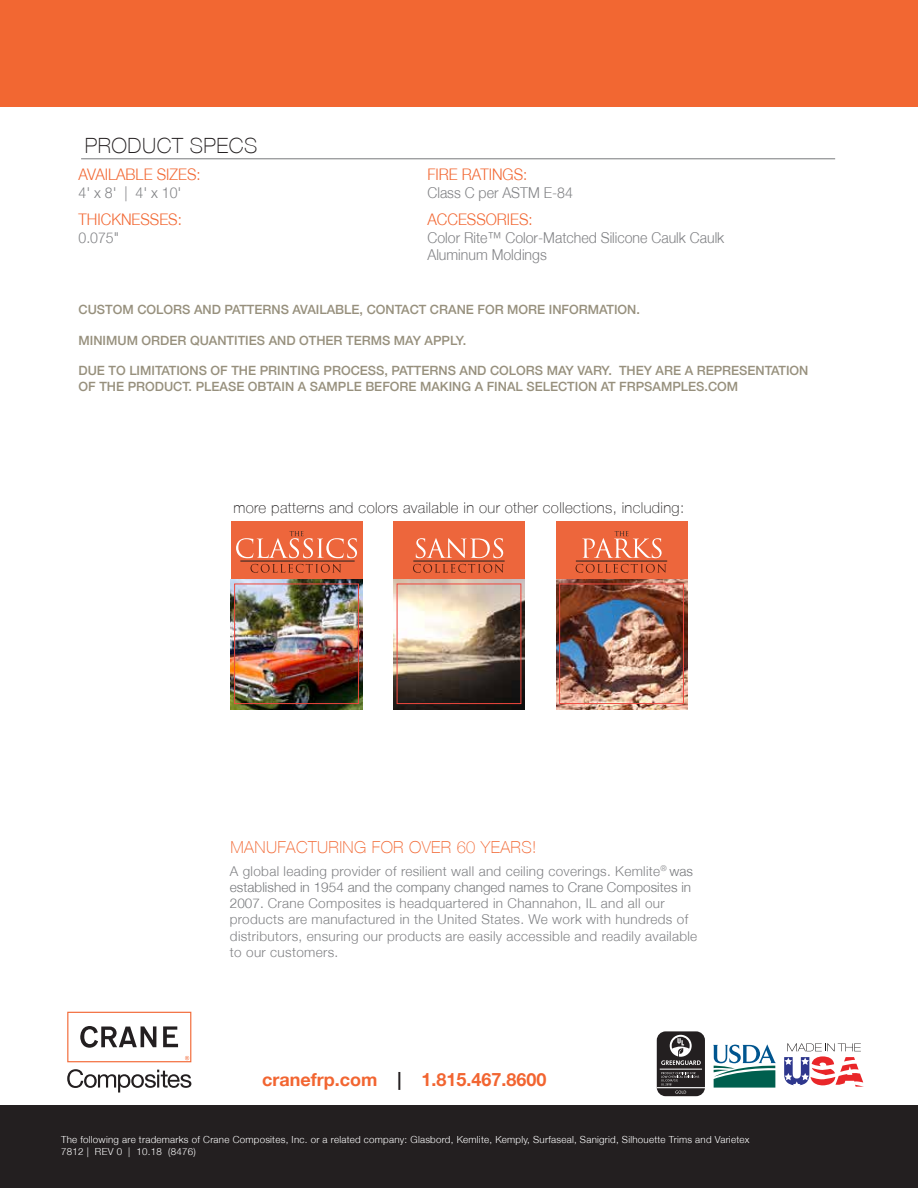
<style>
.page{position:relative;width:918px;height:1188px;background:#fff}
.page>*{position:absolute;margin:0;border:0;box-sizing:border-box;transform-origin:0 0}
.t1{font:100 21px "Helvetica Neue LT";letter-spacing:.025em;color:#231f20}
.t2{font:700 18px "Helvetica Neue";color:#f26531}
.t3{font:100 16.5px "Helvetica Neue LT";letter-spacing:.025em;color:#f26732}
.t4{font:300 15.9px "Helvetica Neue";color:#f26732;scale:.94 1}
.t5{font:300 15px/17px "Helvetica Neue";color:#818285;scale:.94 1}
.t6{font:100 15px "Helvetica Neue LT";letter-spacing:.025em;color:#221f1f}
.t7{font:300 13.5px/16.2px "Helvetica Neue";letter-spacing:.025em;color:#818285}
.t8{font:500 12.75px/15.3px "Helvetica Neue LT";color:#97907d}
.t9{font:300 9.75px/11.7px "Helvetica Neue";letter-spacing:.025em;color:#fff}
.s1{color:#77797c}
.s2{color:#231f20}
</style>
<div class="page">
<svg style="left:67px;top:1069px;width:124px;height:24px"></svg>
<svg style="left:67px;top:1012px;width:124px;height:50px"></svg>
<hr style="left:81px;top:158px;width:754px;height:1px;background:#77797c">
<div style="left:0;top:0;width:918px;height:106px;background:#f26732"></div>
<div style="left:0;top:1105px;width:918px;height:83px;background:#231f20"></div>
<div style="left:231px;top:521px;width:131px;height:189px;background:#ed663c"></div>
<img style="left:231px;top:580px;width:131px;height:130px">
<div style="left:234px;top:584px;width:125px;height:120px;border:1px solid #f0483e"></div>
<svg style="left:236px;top:531px;width:121px;height:27px"></svg>
<svg style="left:251px;top:564px;width:90px;height:9px"></svg>
<hr style="left:240px;top:561px;width:115px;height:1px;background:#231f20">
<svg style="left:784px;top:1043px;width:80px;height:44px"></svg>
<svg style="left:713px;top:1044px;width:63px;height:44px"></svg>
<div style="left:657px;top:1031px;width:48px;height:65px;background:#231f20;border-radius:9px"></div>
<hr style="left:657px;top:1087px;width:48px;height:1px;background:#fff">
<svg style="left:675px;top:1091px;width:11px;height:3px"></svg>
<hr style="left:660px;top:1069px;width:42px;height:1px;background:#fff">
<svg style="left:661px;top:1035px;width:40px;height:30px"></svg>
<svg style="left:661px;top:1072px;width:38px;height:13px"></svg>
<div style="left:393px;top:521px;width:132px;height:189px;background:#ed663c"></div>
<svg style="left:416px;top:538px;width:87px;height:20px"></svg>
<img style="left:393px;top:580px;width:132px;height:130px">
<div style="left:397px;top:584px;width:124px;height:120px;border:1px solid #f0483e"></div>
<svg style="left:413px;top:564px;width:91px;height:9px"></svg>
<hr style="left:413px;top:561px;width:92px;height:1px;background:#231f20">
<div style="left:556px;top:521px;width:131px;height:189px;background:#ed663c"></div>
<img style="left:556px;top:580px;width:131px;height:130px">
<div style="left:559px;top:584px;width:125px;height:120px;border:1px solid #f0483e"></div>
<svg style="left:576px;top:564px;width:90px;height:9px"></svg>
<hr style="left:576px;top:561px;width:91px;height:1px;background:#231f20">
<svg style="left:582px;top:531px;width:80px;height:27px"></svg>
<h1 class="t1" style="left:85px;top:134px;width:174px">PRODUCT SPECS</h1>
<p class="t4" style="left:79px;top:164px;width:131px">AVAILABLE SIZES:</p>
<p class="t5" style="left:79px;top:183px;width:111px">4' x 8' | 4' x 10'</p>
<p class="t4" style="left:79px;top:210px;width:111px">THICKNESSES:</p>
<p class="t5" style="left:79px;top:229px;width:45px">0.075"</p>
<p class="t4" style="left:427px;top:165px;width:108px">FIRE RATINGS:</p>
<p class="t5" style="left:427px;top:184px;width:156px">Class C per ASTM E-84</p>
<p class="t4" style="left:427px;top:210px;width:114px">ACCESSORIES:</p>
<p class="t5" style="left:427px;top:229px;width:317px">Color Rite™ Color-Matched Silicone Caulk Caulk<br>Aluminum Moldings</p>
<p class="t8" style="left:79px;top:302px;width:563px">CUSTOM COLORS AND PATTERNS AVAILABLE, CONTACT CRANE FOR MORE INFORMATION.</p>
<p class="t8" style="left:79px;top:333px;width:389px">MINIMUM ORDER QUANTITIES AND OTHER TERMS MAY APPLY.</p>
<p class="t8" style="left:79px;top:363px;width:731px">DUE TO LIMITATIONS OF THE PRINTING PROCESS, PATTERNS AND COLORS MAY VARY. THEY ARE A REPRESENTATION<br>OF THE PRODUCT. PLEASE OBTAIN A SAMPLE BEFORE MAKING A FINAL SELECTION AT FRPSAMPLES.COM</p>
<p class="t6" style="left:233px;top:499px;width:452px">more patterns and colors available in our other collections, including:</p>
<p class="t3" style="left:231px;top:838px;width:307px">MANUFACTURING FOR OVER 60 YEARS!</p>
<p class="t7" style="left:230px;top:863px;width:469px">A global leading provider of resilient wall and ceiling coverings. Kemlite<sup>®</sup> <span class="s1">was established in 1954 and the company changed names to Crane Composites in 2007.</span> Crane Composites is headquartered in Channahon, IL and all our products are manufactured in the United States. We work with hundreds of distributors, ensuring our products are easily accessible and readily available to our customers.</p>
<h2 class="t2" style="left:262px;top:1069px;width:286px">cranefrp.com <span class="s2">|</span> 1.815.467.8600</h2>
<p class="t9" style="left:61px;top:1134px;width:690px">The following are trademarks of Crane Composites, Inc. or a related company: Glasbord, Kemlite, Kemply, Surfaseal, Sanigrid, Silhouette Trims and Varietex<br>7812 | REV 0 | 10.18 (8476)</p>
</div>
